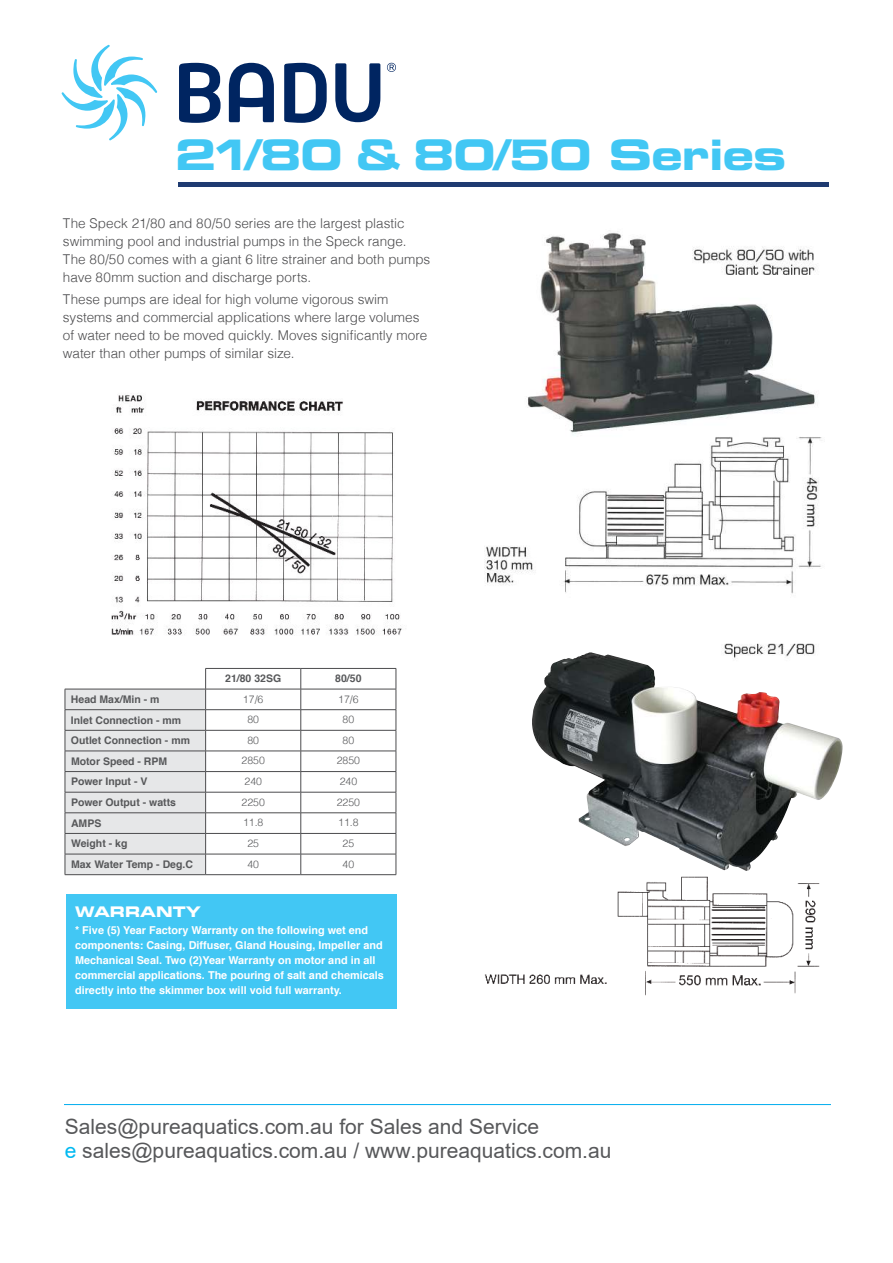
<style>
.page{position:relative;width:893px;height:1263px;background:#fff}
.page>*{position:absolute;margin:0;border:0;box-sizing:border-box;transform-origin:0 0}
.t1{font:42px "Eurostile LT Std Bold Ex 2";letter-spacing:-.02em;color:#42c7f4}
.t2{font:21px/24.2px "Arial";color:#57585a}
.t3{font:14.7px "Eurostile LT Std Bold Ex 2";color:#fff}
.t4{font:300 13.5px/18px "Helvetica";color:#4c4c4e}
.t5{font:700 10.8px/15px "Helvetica";color:#fff}
.t6{font:700 10.5px "Helvetica";color:#57585a}
.t7{font:300 10.5px "Helvetica";color:#57585a}
.s1{color:#00b9f1}
</style>
<div class="page">
<img style="left:484px;top:233px;width:338px;height:763px">
<div style="left:497px;top:621px;width:219px;height:248px;background:#fff"></div>
<img style="left:111px;top:395px;width:291px;height:241px">
<div style="left:490px;top:668px;width:360px;height:204px;background:#fff"></div>
<img style="left:529px;top:652px;width:314px;height:219px">
<hr style="left:65px;top:1104px;width:765px;height:1px;background:#00adef">
<svg style="left:62px;top:45px;width:95px;height:95px"></svg>
<svg style="left:179px;top:63px;width:42px;height:60px"></svg>
<svg style="left:335px;top:63px;width:45px;height:59px"></svg>
<svg style="left:229px;top:63px;width:45px;height:59px"></svg>
<svg style="left:284px;top:63px;width:43px;height:60px"></svg>
<svg style="left:387px;top:63px;width:9px;height:9px"></svg>
<hr style="left:178px;top:183px;width:651px;height:4px;background:#1f3b71">
<div style="left:66px;top:894px;width:330px;height:115px;background:#42c7f4"></div>
<svg style="left:65px;top:668px;width:332px;height:207px"></svg>
<hr style="left:65px;top:874px;width:141px;height:1px;background:#4c4c4e">
<h1 class="t1" style="left:175px;top:140px;width:613px">21/80 &amp; 80/50 Series</h1>
<p class="t4" style="left:63px;top:216px;width:369px">The Speck 21/80 and 80/50 series are the largest plastic swimming pool and industrial pumps in the Speck range.<br>The 80/50 comes with a giant 6 litre strainer and both pumps have 80mm suction and discharge ports.</p>
<p class="t4" style="left:63px;top:292px;width:366px">These pumps are ideal for high volume vigorous swim systems and commercial applications where large volumes of water need to be moved quickly. Moves significantly more water than other pumps of similar size.</p>
<p class="t6" style="left:225px;top:674px;width:58px">21/80 32SG</p>
<p class="t6" style="left:335px;top:674px;width:28px">80/50</p>
<p class="t6" style="left:71px;top:695px;width:90px">Head Max/Min - m</p>
<p class="t7" style="left:243px;top:695px;width:22px">17/6</p>
<p class="t7" style="left:338px;top:695px;width:22px">17/6</p>
<p class="t6" style="left:71px;top:716px;width:112px">Inlet Connection - mm</p>
<p class="t7" style="left:247px;top:715px;width:13px">80</p>
<p class="t7" style="left:343px;top:715px;width:13px">80</p>
<p class="t6" style="left:71px;top:736px;width:121px">Outlet Connection - mm</p>
<p class="t7" style="left:247px;top:736px;width:13px">80</p>
<p class="t7" style="left:343px;top:736px;width:13px">80</p>
<p class="t6" style="left:71px;top:757px;width:98px">Motor Speed - RPM</p>
<p class="t7" style="left:242px;top:757px;width:25px">2850</p>
<p class="t7" style="left:337px;top:757px;width:25px">2850</p>
<p class="t6" style="left:71px;top:778px;width:78px">Power Input - V</p>
<p class="t7" style="left:244px;top:777px;width:19px">240</p>
<p class="t7" style="left:340px;top:777px;width:19px">240</p>
<p class="t6" style="left:71px;top:798px;width:107px">Power Output - watts</p>
<p class="t7" style="left:242px;top:798px;width:25px">2250</p>
<p class="t7" style="left:337px;top:798px;width:25px">2250</p>
<p class="t6" style="left:71px;top:819px;width:32px">AMPS</p>
<p class="t7" style="left:243px;top:818px;width:22px">11.8</p>
<p class="t7" style="left:338px;top:818px;width:22px">11.8</p>
<p class="t6" style="left:71px;top:839px;width:58px">Weight - kg</p>
<p class="t7" style="left:247px;top:839px;width:13px">25</p>
<p class="t7" style="left:343px;top:839px;width:13px">25</p>
<p class="t6" style="left:71px;top:860px;width:123px">Max Water Temp - Deg.C</p>
<p class="t7" style="left:247px;top:860px;width:13px">40</p>
<p class="t7" style="left:343px;top:860px;width:13px">40</p>
<p class="t3" style="left:75px;top:906px;width:127px">WARRANTY</p>
<p class="t5" style="left:75px;top:924px;width:310px">* Five (5) Year Factory Warranty on the following wet end components: Casing, Diffuser, Gland Housing, Impeller and Mechanical Seal. Two (2)Year Warranty on motor and in all commercial applications. The pouring of salt and chemicals directly into the skimmer box will void full warranty.</p>
<h2 class="t2" style="left:65px;top:1115px;width:548px">Sales@pureaquatics.com.au for Sales and Service<br><span class="s1">e</span> sales@pureaquatics.com.au / www.pureaquatics.com.au</h2>
</div>
